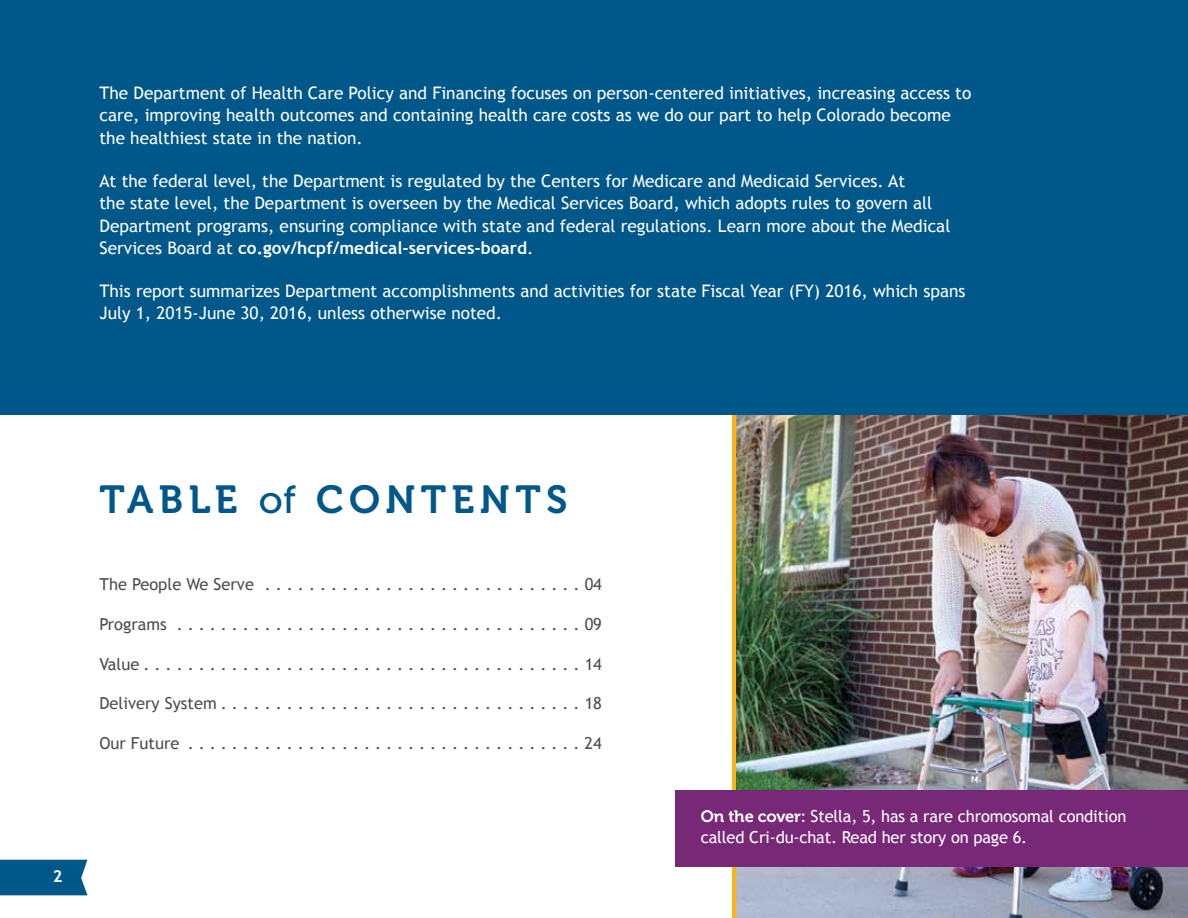
<style>
.page{position:relative;width:1188px;height:918px;background:#fff}
.page>*{position:absolute;margin:0;border:0;box-sizing:border-box;transform-origin:0 0}
.t1{font:39px "Museo 700";letter-spacing:.14em;color:#00578a}
.t2{font:17.25px/22.5px "Trebuchet MS";color:#fff}
.t3{font:16.5px "Trebuchet MS";color:#4d4d4f}
.t4{font:16.5px/21px "Trebuchet MS";letter-spacing:-.01em;color:#fff}
.t5{font:700 16.5px "Trebuchet MS";color:#fff}
.s1{font-weight:700}
.s2{font-family:"Museo 500"}
.s3{font-family:"Museo 700"}
</style>
<div class="page">
<hr style="left:732px;top:395px;width:4px;height:523px;background:#fcb415">
<div style="left:0;top:860px;width:87px;height:35px;background:#00578a"></div>
<img style="left:736px;top:415px;width:452px;height:503px">
<div style="left:675px;top:790px;width:513px;height:77px;background:#772877"></div>
<div style="left:0;top:0;width:1188px;height:415px;background:#00578a"></div>
<p class="t2" style="left:99px;top:82px;width:873px">The Department of Health Care Policy and Financing focuses on person-centered initiatives, increasing access to care, improving health outcomes and containing health care costs as we do our part to help Colorado become the healthiest state in the nation .</p>
<p class="t2" style="left:99px;top:170px;width:852px">At the federal level, the Department is regulated by the Centers for Medicare and Medicaid Services . At<br>the state level, the Department is overseen by the Medical Services Board, which adopts rules to govern all Department programs, ensuring compliance with state and federal regulations . Learn more about the Medical Services Board at <span class="s1">co.gov/hcpf/medical-services-board</span> .</p>
<p class="t2" style="left:99px;top:280px;width:868px">This report summarizes Department accomplishments and activities for state Fiscal Year (FY) 2016, which spans<br>July 1, 2015-June 30, 2016, unless otherwise noted .</p>
<h2 class="t1" style="left:99px;top:478px;width:470px">TABLE <span class="s2">of</span> CONTENTS</h2>
<p class="t3" style="left:99px;top:575px;width:504px">The People We Serve . . . . . . . . . . . . . . . . . . . . . . . . . . . . . 04</p>
<p class="t3" style="left:99px;top:614px;width:504px">Programs . . . . . . . . . . . . . . . . . . . . . . . . . . . . . . . . . . . . . 09</p>
<p class="t3" style="left:99px;top:654px;width:504px">Value . . . . . . . . . . . . . . . . . . . . . . . . . . . . . . . . . . . . . . . . 14</p>
<p class="t3" style="left:99px;top:694px;width:504px">Delivery System . . . . . . . . . . . . . . . . . . . . . . . . . . . . . . . . . 18</p>
<p class="t3" style="left:99px;top:734px;width:504px">Our Future . . . . . . . . . . . . . . . . . . . . . . . . . . . . . . . . . . . . 24</p>
<p class="t5" style="left:53px;top:866px;width:11px">2</p>
<p class="t4" style="left:701px;top:806px;width:427px"><span class="s3">On the cover:</span> Stella, 5, has a rare chromosomal condition called Cri-du-chat . Read her story on page 6 .</p>
</div>
